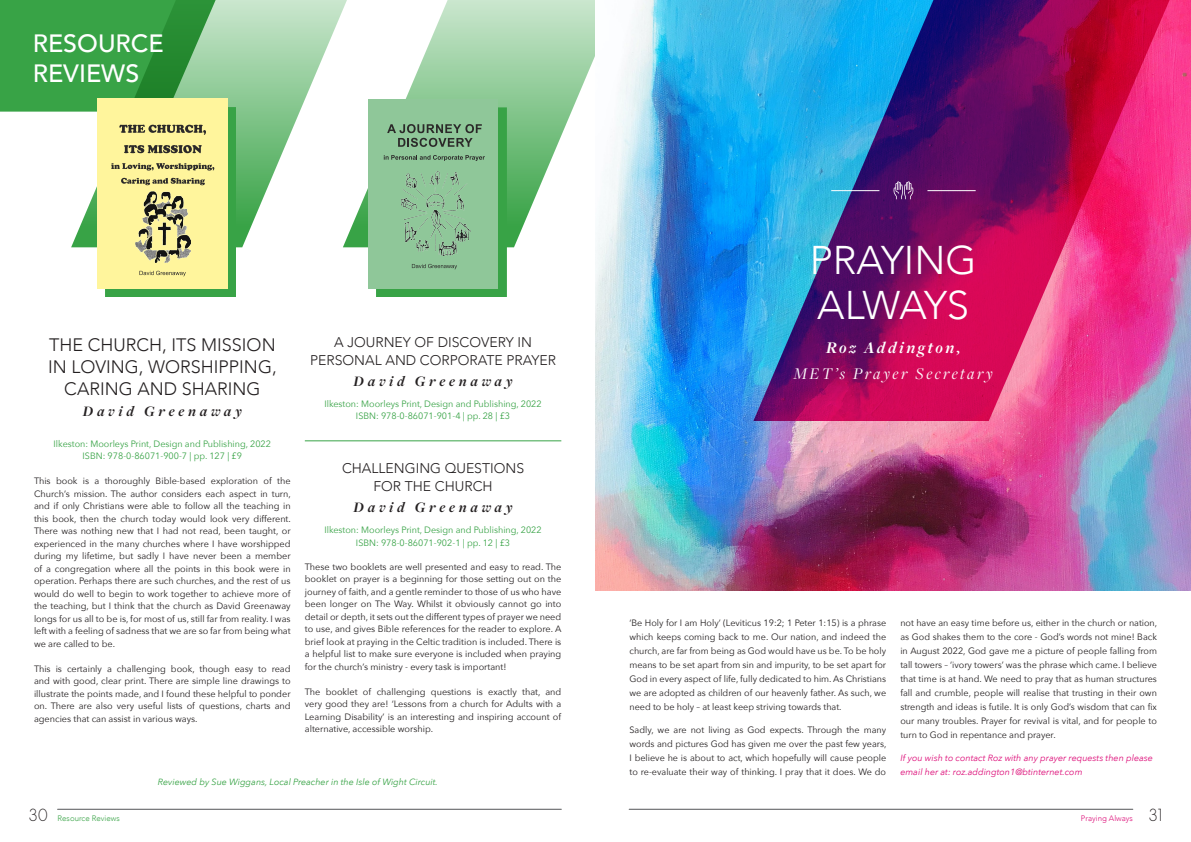
<style>
.page{position:relative;width:1191px;height:842px;background:#fff}
.page>*{position:absolute;margin:0;border:0;box-sizing:border-box;transform-origin:0 0}
.Header_Title{font:300 40px/45px "Avenir";color:#fff}
.Header_Title-2{font:500 25px "Avenir";color:#fff}
.Small_Header{font:300 18px/22px "Avenir";color:#231f20;text-align:center}
.Header_-_Author_Name{font:italic 17px "Freight Disp Pro";letter-spacing:.15em;color:#fff}
.Header_-_Author_Name-2{font:italic 700 17px "Freight Disp Pro";letter-spacing:.15em;color:#fff}
.t1{font:300 16px "Neue Einstellung";color:#231f20}
.Header_-_Author_Name-3{font:italic 700 15px "Freight Disp Pro";letter-spacing:.25em;color:#231f20}
.Small_Header-2{font:300 14px/18px "Avenir";color:#231f20;text-align:center}
.Body{font:9.2px/12.5px "Avenir Next";color:#231f20;text-align:justify}
.Bullets{font:9.2px/14px "Avenir Next";color:#231f20;text-align:justify}
.Body-2{font:9.2px "Avenir Next";color:#38a346}
.Excerpt{font:italic 9px/14px "Avenir Next";color:#dd0e79}
.Author_Details{font:italic 9px "Avenir Next";color:#38a346}
.t2{font:300 7.9px "Avenir";color:#38a346}
.t3{font:300 7.9px "Avenir";color:#dd0e79}
</style>
<div class="page">
<svg style="left:71px;top:0;width:272px;height:247px"></svg>
<svg style="left:343px;top:0;width:252px;height:247px"></svg>
<img style="left:595px;top:0;width:596px;height:591px">
<img style="left:753px;top:0;width:438px;height:421px">
<hr style="left:831px;top:190px;width:48px;height:1px;background:#fff">
<hr style="left:927px;top:190px;width:48px;height:1px;background:#fff">
<svg style="left:893px;top:181px;width:20px;height:18px"></svg>
<hr style="left:629px;top:809px;width:503px;height:1px;background:#545557">
<svg style="left:0;top:0;width:230px;height:112px;background:#45a651"></svg>
<hr style="left:58px;top:809px;width:503px;height:1px;background:#545557">
<div style="left:106px;top:107px;width:130px;height:190px;background:#38a346"></div>
<div style="left:97px;top:99px;width:130px;height:189px;background:#fff59c"></div>
<svg style="left:119px;top:125px;width:87px;height:10px"></svg>
<svg style="left:124px;top:145px;width:78px;height:8px"></svg>
<svg style="left:111px;top:163px;width:103px;height:8px"></svg>
<svg style="left:121px;top:178px;width:84px;height:7px"></svg>
<svg style="left:139px;top:271px;width:47px;height:5px"></svg>
<img style="left:135px;top:191px;width:55px;height:72px">
<hr style="left:305px;top:440px;width:256px;height:1px;background:#38a346">
<div style="left:376px;top:107px;width:131px;height:190px;background:#38a346"></div>
<div style="left:368px;top:99px;width:130px;height:189px;background:#8fc799"></div>
<img style="left:401px;top:171px;width:70px;height:85px">
<svg style="left:387px;top:124px;width:95px;height:23px"></svg>
<svg style="left:384px;top:155px;width:101px;height:6px"></svg>
<svg style="left:412px;top:264px;width:45px;height:5px"></svg>
<p class="Header_Title-2" style="left:33px;top:22px;width:133px">RESOURCE</p>
<p class="Header_Title-2" style="left:33px;top:52px;width:108px">REVIEWS</p>
<p class="Small_Header" style="left:48px;top:333px;width:230px">THE CHURCH, ITS MISSION<br>IN LOVING, WORSHIPPING,<br>CARING AND SHARING</p>
<p class="Header_-_Author_Name-3" style="left:83px;top:401px;width:161px">David Greenaway</p>
<p class="Body-2" style="left:54px;top:436px;width:219px">Ilkeston: Moorleys Print, Design and Publishing, 2022</p>
<p class="Body-2" style="left:83px;top:448px;width:161px">ISBN: 978-0-86071-900-7 | pp. 127 | £9</p>
<p class="Body" style="left:34px;top:474px;width:258px">This book is a thoroughly Bible-based exploration of the Church’s mission. The author considers each aspect in turn, and if only Christians were able to follow all the teaching in this book, then the church today would look very different.<br>There was nothing new that I had not read, been taught, or experienced in the many churches where I have worshipped during my lifetime, but sadly I have never been a member of a congregation where all the points in this book were in operation. Perhaps there are such churches, and the rest of us would do well to begin to work together to achieve more of the teaching, but I think that the church as David Greenaway longs for us all to be is, for most of us, still far from reality. I was left with a feeling of sadness that we are so far from being what we are called to be.</p>
<p class="Body" style="left:34px;top:662px;width:258px">This is certainly a challenging book, though easy to read and with good, clear print. There are simple line drawings to illustrate the points made, and I found these helpful to ponder on. There are also very useful lists of questions, charts and agencies that can assist in various ways.</p>
<p class="Small_Header-2" style="left:310px;top:333px;width:247px">A JOURNEY OF DISCOVERY IN<br>PERSONAL AND CORPORATE PRAYER</p>
<p class="Header_-_Author_Name-3" style="left:353px;top:371px;width:161px">David Greenaway</p>
<p class="Body-2" style="left:324px;top:396px;width:219px">Ilkeston: Moorleys Print, Design and Publishing, 2022</p>
<p class="Body-2" style="left:356px;top:408px;width:156px">ISBN: 978-0-86071-901-4 | pp. 28 | £3</p>
<p class="Small_Header-2" style="left:342px;top:460px;width:184px">CHALLENGING QUESTIONS</p>
<p class="Small_Header-2" style="left:373px;top:478px;width:121px">FOR THE CHURCH</p>
<p class="Header_-_Author_Name-3" style="left:353px;top:498px;width:161px">David Greenaway</p>
<p class="Body-2" style="left:324px;top:522px;width:219px">Ilkeston: Moorleys Print, Design and Publishing, 2022</p>
<p class="Body-2" style="left:356px;top:535px;width:156px">ISBN: 978-0-86071-902-1 | pp. 12 | £3</p>
<p class="Body" style="left:305px;top:560px;width:258px">These two booklets are well presented and easy to read. The booklet on prayer is a beginning for those setting out on the journey of faith, and a gentle reminder to those of us who have been longer on The Way. Whilst it obviously cannot go into detail or depth, it sets out the different types of prayer we need to use, and gives Bible references for the reader to explore. A brief look at praying in the Celtic tradition is included. There is a helpful list to make sure everyone is included when praying for the church’s ministry - every task is important!</p>
<p class="Body" style="left:305px;top:685px;width:258px">The booklet of challenging questions is exactly that, and very good they are! ‘Lessons from a church for Adults with a Learning Disability’ is an interesting and inspiring account of alternative, accessible worship.</p>
<p class="Author_Details" style="left:158px;top:774px;width:282px">Reviewed by Sue Wiggans, Local Preacher in the Isle of Wight Circuit.</p>
<p class="Header_Title" style="left:810px;top:237px;width:168px">PRAYING<br>ALWAYS</p>
<p class="Header_-_Author_Name-2" style="left:826px;top:336px;width:136px">Roz Addington,</p>
<p class="Header_-_Author_Name" style="left:793px;top:362px;width:201px">MET’s Prayer Secretary</p>
<p class="Bullets" style="left:629px;top:616px;width:258px">‘Be Holy for I am Holy’ (Leviticus 19:2; 1 Peter 1:15) is a phrase which keeps coming back to me. Our nation, and indeed the church, are far from being as God would have us be. To be holy means to be set apart from sin and impurity, to be set apart for God in every aspect of life, fully dedicated to him. As Christians we are adopted as children of our heavenly father. As such, we need to be holy – at least keep striving towards that.</p>
<p class="Bullets" style="left:629px;top:722px;width:258px">Sadly, we are not living as God expects. Through the many words and pictures God has given me over the past few years, I believe he is about to act, which hopefully will cause people to re-evaluate their way of thinking. I pray that it does. We do</p>
<p class="Bullets" style="left:900px;top:616px;width:258px">not have an easy time before us, either in the church or nation, as God shakes them to the core - God’s words not mine! Back in August 2022, God gave me a picture of people falling from tall towers – ‘ivory towers’ was the phrase which came. I believe that time is at hand. We need to pray that as human structures fall and crumble, people will realise that trusting in their own strength and ideas is futile. It is only God’s wisdom that can fix our many troubles. Prayer for revival is vital, and for people to turn to God in repentance and prayer.</p>
<p class="Excerpt" style="left:900px;top:750px;width:254px">If you wish to contact Roz with any prayer requests then please email her at: roz.addington1@btinternet.com</p>
<h3 class="t1" style="left:28px;top:805px;width:21px">30</h3>
<h3 class="t1" style="left:1148px;top:805px;width:16px">31</h3>
<p class="t3" style="left:1080px;top:814px;width:54px">Praying Always</p>
<p class="t2" style="left:58px;top:814px;width:64px">Resource Reviews</p>
</div>
